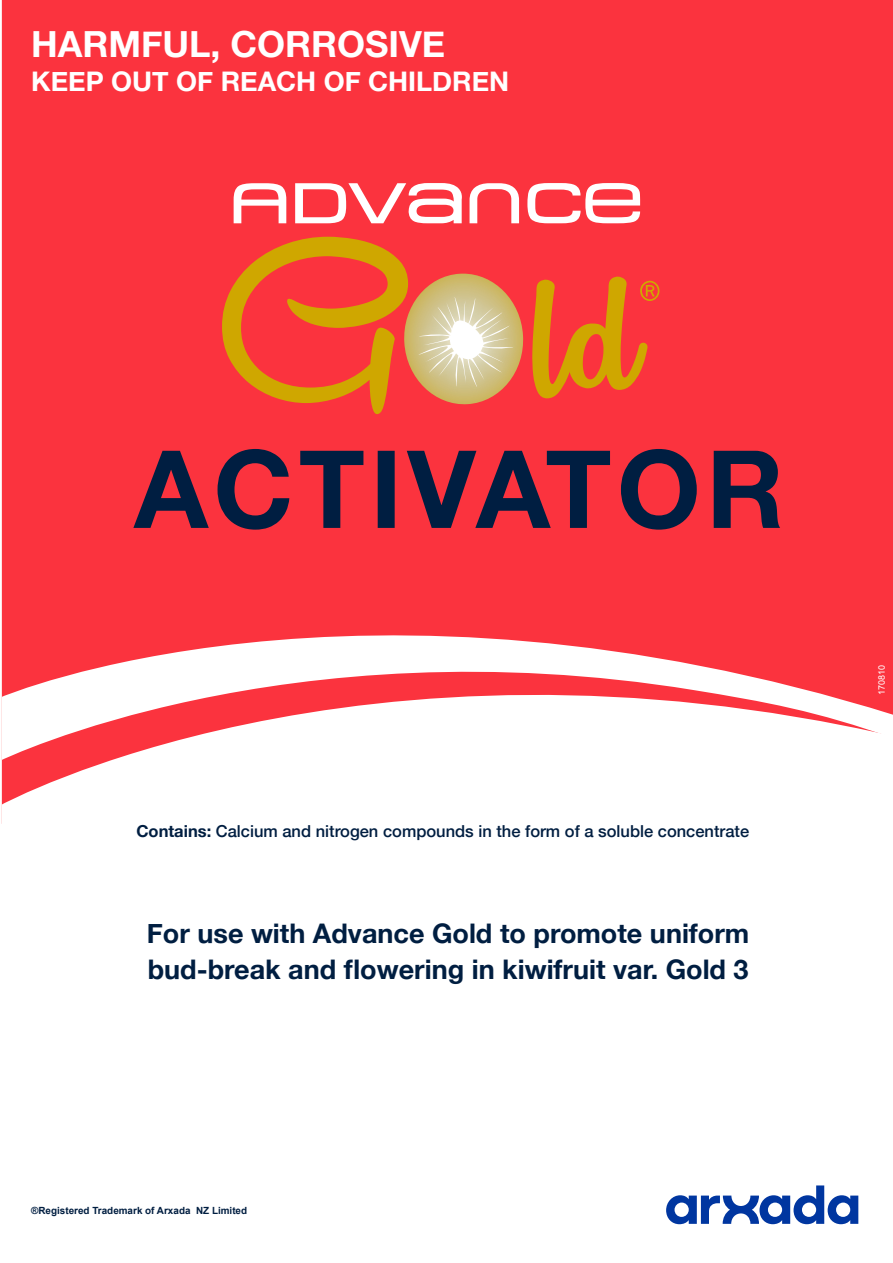
<style>
.page{position:relative;width:893px;height:1263px;background:#fff}
.page>*{position:absolute;margin:0;border:0;box-sizing:border-box;transform-origin:0 0}
.t1{font:700 36px "Helvetica Neue";color:#fff}
.t2{font:700 27px/36px "Helvetica Neue";color:#001e41}
.t3{font:700 27px "Helvetica Neue";color:#fff}
.t4{font:500 16.5px "Helvetica Neue";color:#001e41}
.t5{font:700 9.9px "Arial";color:#001e41}
.t6{font:9px "Arial";color:#fff}
.s1{font-weight:700}
</style>
<div class="page">
<div style="left:2px;top:0;width:891px;height:547px;background:#fb333e"></div>
<div style="left:2px;top:547px;width:891px;height:66px;background:#fb333e"></div>
<svg style="left:2px;top:613px;width:891px;height:192px"></svg>
<svg style="left:234px;top:183px;width:52px;height:40px"></svg>
<svg style="left:295px;top:183px;width:167px;height:40px"></svg>
<svg style="left:470px;top:183px;width:49px;height:40px"></svg>
<svg style="left:527px;top:183px;width:113px;height:40px"></svg>
<svg style="left:222px;top:237px;width:303px;height:177px;background:#e96d44"></svg>
<svg style="left:532px;top:276px;width:127px;height:122px;background:#ea5f26"></svg>
<svg style="left:133px;top:449px;width:647px;height:81px;background:#912a3f"></svg>
<svg style="left:666px;top:1185px;width:192px;height:39px"></svg>
<p class="t1" style="left:31px;top:16px;width:416px">HARMFUL, CORROSIVE</p>
<p class="t3" style="left:31px;top:60px;width:480px">KEEP OUT OF REACH OF CHILDREN</p>
<p class="t4" style="left:136px;top:818px;width:614px"><span class="s1">Contains:</span> Calcium and nitrogen compounds in the form of a soluble concentrate</p>
<p class="t2" style="left:147px;top:916px;width:604px">For use with Advance Gold to promote uniform bud-break and flowering in kiwifruit var. Gold 3</p>
<p class="t5" style="left:31px;top:1204px;width:217px">®Registered Trademark of Arxada NZ Limited</p>
<p class="t6" style="left:876px;top:695px;width:32px;rotate:-90deg">170810</p>
</div>
